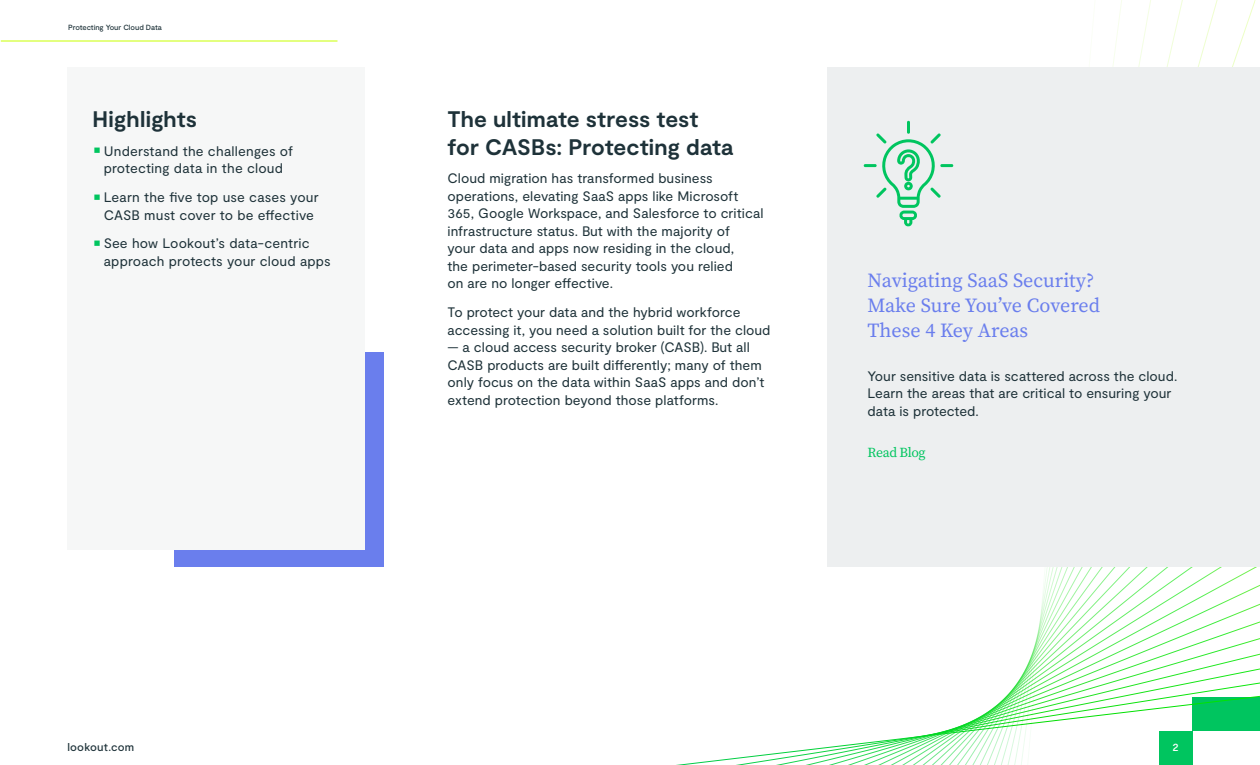
<style>
.page{position:relative;width:1260px;height:765px;background:#fff}
.page>*{position:absolute;margin:0;border:0;box-sizing:border-box;transform-origin:0 0}
.Inline_Subhead_-_Lookout_Black{font:700 22.5px/27.5px "Moderat";color:#1e3239}
.Intro_Body_Paragraph_-_Lookout_White{font:20px/25px "Source Serif Pro";color:#6a7eed}
.Body_Copy_-_Lookout_Black{font:13.75px/17.5px "Moderat";letter-spacing:.005em;color:#1e3239}
.Box_Copy_-_Lookout_White{font:13.75px "Source Serif Pro";letter-spacing:-.03em;color:#00c55f}
.t1{font:500 11.25px "Moderat";letter-spacing:.015em;color:#1e3239}
.t2{font:500 11.25px "Moderat";color:#fff}
.Resource_Title_-_Lookout_Black{font:500 7.5px "Moderat";letter-spacing:-.01em;color:#1e3239}
</style>
<div class="page">
<hr style="left:1px;top:41px;width:337px;height:1px;background:#c8ff00">
<svg style="left:1043px;top:567px;width:217px;height:28px"></svg>
<svg style="left:1039px;top:595px;width:221px;height:32px"></svg>
<svg style="left:676px;top:627px;width:584px;height:138px"></svg>
<div style="left:827px;top:68px;width:433px;height:499px;background:#edeff0"></div>
<div style="left:174px;top:353px;width:210px;height:214px;background:#6a7eed"></div>
<div style="left:68px;top:68px;width:297px;height:482px;background:#f6f7f7"></div>
<svg style="left:864px;top:121px;width:89px;height:106px"></svg>
<p class="Resource_Title_-_Lookout_Black" style="left:68px;top:23px;width:95px">Protecting Your Cloud Data</p>
<p class="Inline_Subhead_-_Lookout_Black" style="left:92px;top:107px;width:106px">Highlights</p>
<p class="Body_Copy_-_Lookout_Black" style="left:104px;top:143px;width:191px">Understand the challenges of protecting data in the cloud</p>
<p class="Body_Copy_-_Lookout_Black" style="left:104px;top:189px;width:216px">Learn the five top use cases your<br>CASB must cover to be effective</p>
<p class="Body_Copy_-_Lookout_Black" style="left:104px;top:235px;width:229px">See how Lookout’s data-centric approach protects your cloud apps</p>
<p class="Inline_Subhead_-_Lookout_Black" style="left:448px;top:107px;width:288px">The ultimate stress test for CASBs: Protecting data</p>
<p class="Body_Copy_-_Lookout_Black" style="left:448px;top:170px;width:318px">Cloud migration has transformed business operations, elevating SaaS apps like Microsoft 365, Google Workspace, and Salesforce to critical infrastructure status. But with the majority of<br>your data and apps now residing in the cloud,<br>the perimeter-based security tools you relied<br>on are no longer effective.</p>
<p class="Body_Copy_-_Lookout_Black" style="left:448px;top:304px;width:325px">To protect your data and the hybrid workforce accessing it, you need a solution built for the cloud</p>
<p class="Body_Copy_-_Lookout_Black" style="left:448px;top:339px;width:319px">— a cloud access security broker (CASB). But all CASB products are built differently; many of them only focus on the data within SaaS apps and don’t extend protection beyond those platforms.</p>
<p class="Intro_Body_Paragraph_-_Lookout_White" style="left:868px;top:268px;width:234px">Navigating SaaS Security?<br>Make Sure You’ve Covered<br>These 4 Key Areas</p>
<p class="Body_Copy_-_Lookout_Black" style="left:868px;top:368px;width:311px">Your sensitive data is scattered across the cloud.<br>Learn the areas that are critical to ensuring your data is protected.</p>
<p class="Box_Copy_-_Lookout_White" style="left:868px;top:443px;width:60px">Read Blog</p>
<p class="t1" style="left:68px;top:741px;width:68px">lookout.com</p>
<p class="t2" style="left:1172px;top:741px;width:8px">2</p>
</div>
